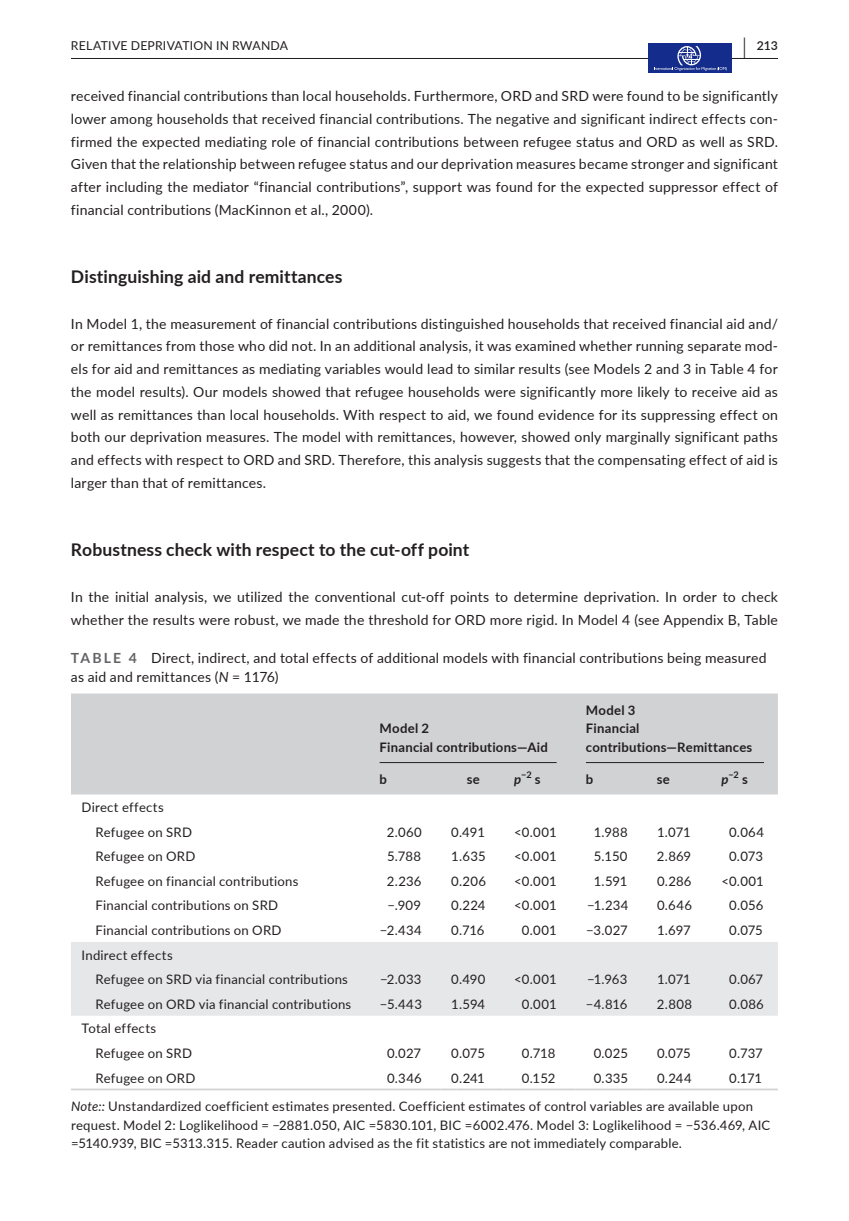
<style>
.page{position:relative;width:849px;height:1221px;background:#fff}
.page>*{position:absolute;margin:0;border:0;box-sizing:border-box;transform-origin:0 0}
.t1{font:700 17.5px "Lato";letter-spacing:.005em;color:#231f20}
.t2{font:14px/22.8px "Lato";letter-spacing:.015em;color:#231f20;text-align:justify}
.t3{font:13.12px/24.5px "Lato";letter-spacing:.015em;color:#231f20}
.t4{font:700 13.12px/18.4px "Lato";letter-spacing:.02em;color:#231f20}
.t5{font:italic 700 13.12px "Lato";color:#231f20}
.t6{font:12.25px "Lato";letter-spacing:.02em;color:#231f20}
.t7{font:600 12.25px "Lato";color:#231f20}
.t8{font:700 9.1px "Lato";color:#231f20}
.s1{font-size:22.75px}
.s2{font-weight:700;color:#636366}
.s3{font-style:italic}
.s4{font-style:italic;font-size:13.12px}
</style>
<div class="page">
<hr style="left:71px;top:58px;width:706px;height:1px;background:#231f20">
<div style="left:648px;top:44px;width:83px;height:29px;background:#142c8b"></div>
<svg style="left:654px;top:46px;width:72px;height:25px"></svg>
<div style="left:71px;top:693px;width:706px;height:101px;background:#d1d2d4"></div>
<div style="left:71px;top:942px;width:706px;height:73px;background:#e6e7e9"></div>
<hr style="left:71px;top:1088px;width:298px;height:2px;background:#d1d2d4">
<hr style="left:369px;top:1088px;width:71px;height:2px;background:#d1d2d4">
<svg style="left:440px;top:1088px;width:16px;height:2px"></svg>
<hr style="left:456px;top:1088px;width:47px;height:2px;background:#d1d2d4">
<hr style="left:503px;top:1088px;width:72px;height:2px;background:#d1d2d4">
<hr style="left:575px;top:1088px;width:71px;height:2px;background:#d1d2d4">
<hr style="left:646px;top:1088px;width:64px;height:2px;background:#d1d2d4">
<hr style="left:710px;top:1088px;width:67px;height:2px;background:#d1d2d4">
<hr style="left:379px;top:762px;width:177px;height:1px;background:#231f20">
<hr style="left:585px;top:762px;width:178px;height:1px;background:#231f20">
<p class="t6" style="left:71px;top:37px;width:219px">RELATIVE DEPRIVATION IN RWANDA</p>
<p class="t7" style="left:742px;top:37px;width:36px"><span class="s1">|</span> 213</p>
<p class="t2" style="left:71px;top:84px;width:708px">received financial contributions than local households. Furthermore, ORD and SRD were found to be significantly lower among households that received financial contributions. The negative and significant indirect effects con&shy;firmed the expected mediating role of financial contributions between refugee status and ORD as well as SRD.<br>Given that the relationship between refugee status and our deprivation measures became stronger and significant after including the mediator “financial contributions”, support was found for the expected suppressor effect of financial contributions (MacKinnon et al., 2000).</p>
<p class="t1" style="left:71px;top:264px;width:273px">Distinguishing aid and remittances</p>
<p class="t2" style="left:71px;top:311px;width:708px">In Model 1, the measurement of financial contributions distinguished households that received financial aid and/ or remittances from those who did not. In an additional analysis, it was examined whether running separate mod&shy;els for aid and remittances as mediating variables would lead to similar results (see Models 2 and 3 in Table 4 for the model results). Our models showed that refugee households were significantly more likely to receive aid as well as remittances than local households. With respect to aid, we found evidence for its suppressing effect on both our deprivation measures. The model with remittances, however, showed only marginally significant paths and effects with respect to ORD and SRD. Therefore, this analysis suggests that the compensating effect of aid is larger than that of remittances.</p>
<p class="t1" style="left:71px;top:537px;width:399px">Robustness check with respect to the cut-off point</p>
<p class="t2" style="left:71px;top:584px;width:708px">In the initial analysis, we utilized the conventional cut-off points to determine deprivation. In order to check whether the results were robust, we made the threshold for ORD more rigid. In Model 4 (see Appendix B, Table</p>
<p class="t2" style="left:71px;top:647px;width:697px;line-height:19.2px"><span class="s2">TABLE 4</span> Direct, indirect, and total effects of additional models with financial contributions being measured as aid and remittances (<span class="s3">N</span> = 1176)</p>
<p class="t4" style="left:379px;top:718px;width:170px">Model 2<br>Financial contributions—Aid</p>
<p class="t4" style="left:585px;top:700px;width:168px">Model 3<br>Financial contributions—Remittances</p>
<p class="t3" style="left:95px;top:794px;width:98px;text-indent:-14px">Direct effects<br>Refugee on SRD</p>
<p class="t4" style="left:379px;top:769px;width:9px">b</p>
<p class="t4" style="left:466px;top:769px;width:15px">se</p>
<p class="t8" style="left:514px;top:767px;width:19px"><span class="s4">p</span>−2</p>
<p class="t4" style="left:534px;top:769px;width:7px">s</p>
<p class="t4" style="left:585px;top:769px;width:9px">b</p>
<p class="t4" style="left:656px;top:769px;width:15px">se</p>
<p class="t5" style="left:721px;top:769px;width:9px">p</p>
<p class="t8" style="left:728px;top:767px;width:12px">−2</p>
<p class="t4" style="left:741px;top:769px;width:7px">s</p>
<p class="t3" style="left:387px;top:819px;width:36px">2.060</p>
<p class="t3" style="left:451px;top:819px;width:35px">0.491</p>
<p class="t3" style="left:514px;top:819px;width:44px">&lt;0.001</p>
<p class="t3" style="left:593px;top:819px;width:35px">1.988</p>
<p class="t3" style="left:656px;top:819px;width:35px">1.071</p>
<p class="t3" style="left:729px;top:819px;width:36px">0.064</p>
<p class="t3" style="left:95px;top:843px;width:101px">Refugee on ORD</p>
<p class="t3" style="left:387px;top:843px;width:36px">5.788</p>
<p class="t3" style="left:451px;top:843px;width:36px">1.635</p>
<p class="t3" style="left:514px;top:843px;width:44px">&lt;0.001</p>
<p class="t3" style="left:593px;top:843px;width:35px">5.150</p>
<p class="t3" style="left:656px;top:843px;width:36px">2.869</p>
<p class="t3" style="left:729px;top:843px;width:35px">0.073</p>
<p class="t3" style="left:95px;top:868px;width:204px">Refugee on financial contributions</p>
<p class="t3" style="left:387px;top:868px;width:36px">2.236</p>
<p class="t3" style="left:451px;top:868px;width:36px">0.206</p>
<p class="t3" style="left:514px;top:868px;width:44px">&lt;0.001</p>
<p class="t3" style="left:593px;top:868px;width:35px">1.591</p>
<p class="t3" style="left:656px;top:868px;width:36px">0.286</p>
<p class="t3" style="left:721px;top:868px;width:44px">&lt;0.001</p>
<p class="t3" style="left:95px;top:892px;width:184px">Financial contributions on SRD</p>
<p class="t3" style="left:387px;top:892px;width:35px">−.909</p>
<p class="t3" style="left:451px;top:892px;width:36px">0.224</p>
<p class="t3" style="left:514px;top:892px;width:44px">&lt;0.001</p>
<p class="t3" style="left:587px;top:892px;width:43px">−1.234</p>
<p class="t3" style="left:656px;top:892px;width:36px">0.646</p>
<p class="t3" style="left:729px;top:892px;width:36px">0.056</p>
<p class="t3" style="left:95px;top:917px;width:187px">Financial contributions on ORD</p>
<p class="t3" style="left:380px;top:917px;width:43px">−2.434</p>
<p class="t3" style="left:451px;top:917px;width:35px">0.716</p>
<p class="t3" style="left:521px;top:917px;width:36px">0.001</p>
<p class="t3" style="left:586px;top:917px;width:43px">−3.027</p>
<p class="t3" style="left:657px;top:917px;width:35px">1.697</p>
<p class="t3" style="left:729px;top:917px;width:35px">0.075</p>
<p class="t3" style="left:95px;top:941px;width:254px;text-indent:-14px">Indirect effects<br>Refugee on SRD via financial contributions</p>
<p class="t3" style="left:380px;top:966px;width:43px">−2.033</p>
<p class="t3" style="left:451px;top:966px;width:36px">0.490</p>
<p class="t3" style="left:514px;top:966px;width:44px">&lt;0.001</p>
<p class="t3" style="left:587px;top:966px;width:42px">−1.963</p>
<p class="t3" style="left:657px;top:966px;width:35px">1.071</p>
<p class="t3" style="left:729px;top:966px;width:36px">0.067</p>
<p class="t3" style="left:95px;top:991px;width:257px">Refugee on ORD via financial contributions</p>
<p class="t3" style="left:379px;top:991px;width:44px">−5.443</p>
<p class="t3" style="left:451px;top:991px;width:35px">1.594</p>
<p class="t3" style="left:521px;top:991px;width:36px">0.001</p>
<p class="t3" style="left:585px;top:991px;width:43px">−4.816</p>
<p class="t3" style="left:656px;top:991px;width:37px">2.808</p>
<p class="t3" style="left:729px;top:991px;width:36px">0.086</p>
<p class="t3" style="left:95px;top:1015px;width:98px;text-indent:-14px">Total effects<br>Refugee on SRD</p>
<p class="t3" style="left:387px;top:1040px;width:36px">0.027</p>
<p class="t3" style="left:451px;top:1040px;width:35px">0.075</p>
<p class="t3" style="left:521px;top:1040px;width:35px">0.718</p>
<p class="t3" style="left:593px;top:1040px;width:36px">0.025</p>
<p class="t3" style="left:656px;top:1040px;width:35px">0.075</p>
<p class="t3" style="left:729px;top:1040px;width:35px">0.737</p>
<p class="t3" style="left:95px;top:1064px;width:101px">Refugee on ORD</p>
<p class="t3" style="left:387px;top:1064px;width:36px">0.346</p>
<p class="t3" style="left:451px;top:1064px;width:35px">0.241</p>
<p class="t3" style="left:521px;top:1064px;width:35px">0.152</p>
<p class="t3" style="left:593px;top:1064px;width:36px">0.335</p>
<p class="t3" style="left:656px;top:1064px;width:36px">0.244</p>
<p class="t3" style="left:729px;top:1064px;width:35px">0.171</p>
<p class="t3" style="left:71px;top:1096px;width:700px;line-height:18.4px"><span class="s3">Note::</span> Unstandardized coefficient estimates presented. Coefficient estimates of control variables are available upon request. Model 2: Loglikelihood = −2881.050, AIC =5830.101, BIC =6002.476. Model 3: Loglikelihood = −536.469, AIC =5140.939, BIC =5313.315. Reader caution advised as the fit statistics are not immediately comparable.</p>
</div>
